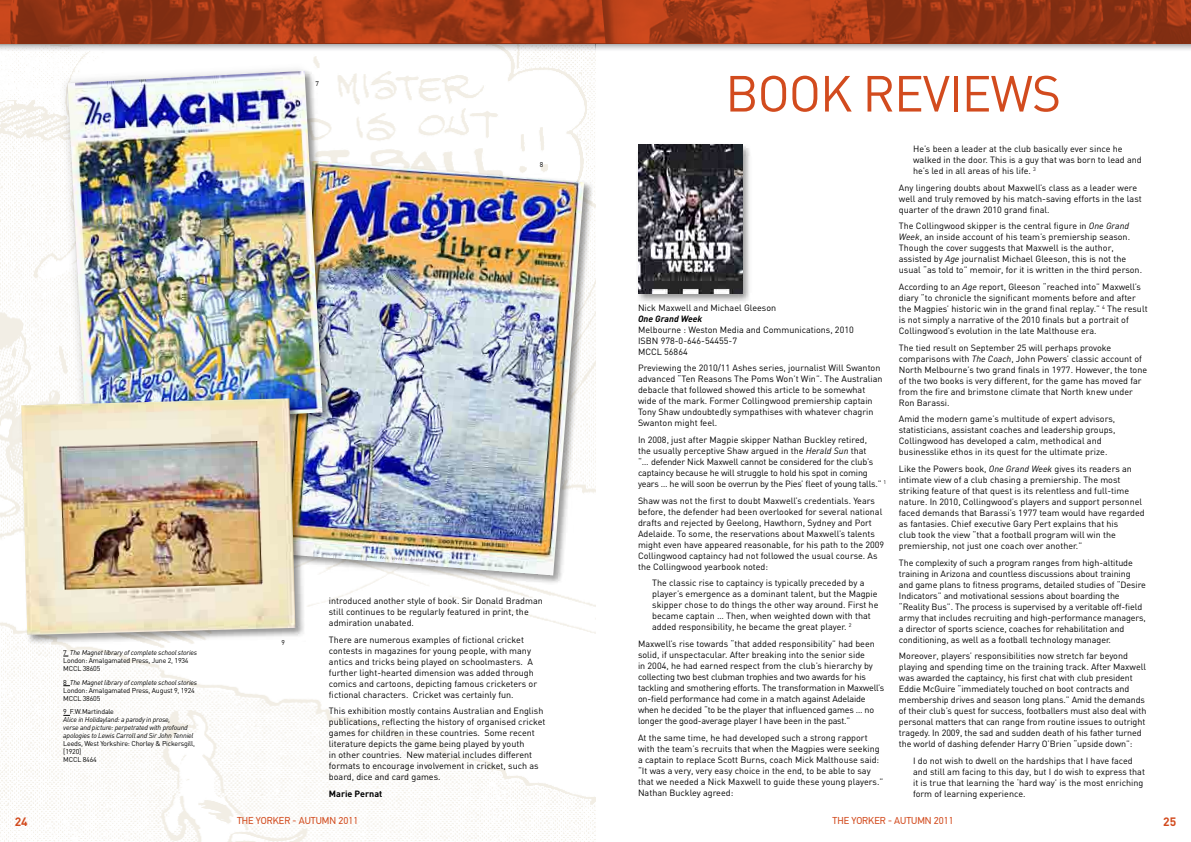
<style>
.page{position:relative;width:1191px;height:842px;background:#fff}
.page>*{position:absolute;margin:0;border:0;box-sizing:border-box;transform-origin:0 0}
.t1{font:50px "DIN";color:#d24b1e}
.t2{font:700 12px "DIN";color:#d24b1e}
.t3{font:10px "PF Din Text Pro";color:#d24b1e}
.t4{font:9px/11px "DIN";color:#000}
.t5{font:9px/11px "DIN";letter-spacing:-.02em;color:#000}
.t6{font:italic 700 9px "DIN";color:#000}
.t7{font:700 9px "DIN";color:#000}
.t8{font:7px/8px "DIN";letter-spacing:-.025em;color:#000}
.t9{font:italic 7px/8px "DIN";letter-spacing:-.025em;color:#000}
.t10{font:7px "DIN";letter-spacing:-.025em;color:#000;scale:.95 1}
.s1{font-style:italic}
</style>
<div class="page">
<img style="left:0;top:51px;width:595px;height:791px">
<svg style="left:0;top:43px;width:595px;height:8px"></svg>
<svg style="left:595px;top:43px;width:596px;height:8px"></svg>
<svg style="left:0;top:0;width:1191px;height:43px;background:#9f3816"></svg>
<div style="left:280px;top:159px;width:314px;height:426px;background:#000;opacity:.4"></div>
<img style="left:305px;top:161px;width:279px;height:414px">
<img style="left:59px;top:62px;width:273px;height:373px">
<img style="left:68px;top:71px;width:254px;height:354px">
<div style="left:636px;top:143px;width:116px;height:160px;background:#000;opacity:.4"></div>
<img style="left:638px;top:145px;width:104px;height:148px">
<div style="left:19px;top:396px;width:286px;height:249px;background:#000;opacity:.4"></div>
<img style="left:21px;top:398px;width:274px;height:237px">
<p class="t10" style="left:315px;top:80px;width:5px">7</p>
<p class="t10" style="left:540px;top:160px;width:5px">8</p>
<p class="t8" style="left:63px;top:648px;width:135px">7 <span class="s1">The Magnet library of complete school stories<br></span>London: Amalgamated Press, June 2, 1934<br>MCCL 38605</p>
<p class="t8" style="left:63px;top:678px;width:135px">8 <span class="s1">The Magnet library of complete school stories<br></span>London: Amalgamated Press, August 9, 1924<br>MCCL 38605</p>
<p class="t8" style="left:63px;top:708px;width:52px">9 F.W.Martindale</p>
<p class="t9" style="left:63px;top:716px;width:132px">Alice in Holidayland: a parody in prose,<br>verse and picture: perpetrated with profound apologies to Lewis Carroll and Sir John Tenniel</p>
<p class="t8" style="left:63px;top:740px;width:133px">Leeds, West Yorkshire: Chorley &amp; Pickersgill, [1920]<br>MCCL 8464</p>
<p class="t10" style="left:281px;top:638px;width:5px">9</p>
<p class="t4" style="left:329px;top:595px;width:215px">introduced another style of book. Sir Donald Bradman still continues to be regularly featured in print, the admiration unabated.</p>
<p class="t4" style="left:329px;top:634px;width:210px">There are numerous examples of fictional cricket contests in magazines for young people, with many antics and tricks being played on schoolmasters. A further light-hearted dimension was added through comics and cartoons, depicting famous cricketers or fictional characters. Cricket was certainly fun.</p>
<p class="t4" style="left:329px;top:705px;width:218px">This exhibition mostly contains Australian and English publications, reflecting the history of organised cricket games for children in these countries. Some recent literature depicts the game being played by youth<br>in other countries. New material includes different formats to encourage involvement in cricket, such as board, dice and card games.</p>
<p class="t7" style="left:329px;top:788px;width:55px">Marie Pernat</p>
<h1 class="t1" style="left:725px;top:62px;width:64px">Book</h1>
<h1 class="t1" style="left:862px;top:62px;width:60px">Reviews</h1>
<p class="t4" style="left:638px;top:302px;width:140px">Nick Maxwell and Michael Gleeson</p>
<p class="t6" style="left:638px;top:313px;width:66px">One Grand Week</p>
<p class="t4" style="left:638px;top:324px;width:217px">Melbourne : Weston Media and Communications, 2010<br>ISBN 978-0-646-54455-7<br>MCCL 56864</p>
<p class="t4" style="left:638px;top:362px;width:246px">Previewing the 2010/11 Ashes series, journalist Will Swanton advanced “Ten Reasons The Poms Won’t Win”. The Australian debacle that followed showed this article to be somewhat wide of the mark. Former Collingwood premiership captain Tony Shaw undoubtedly sympathises with whatever chagrin Swanton might feel.</p>
<p class="t5" style="left:638px;top:434px;width:250px">In 2008, just after Magpie skipper Nathan Buckley retired,<br>the usually perceptive Shaw argued in the <span class="s1">Herald Sun</span> that<br>“… defender Nick Maxwell cannot be considered for the club’s captaincy because he will struggle to hold his spot in coming years … he will soon be overrun by the Pies’ fleet of young talls.” <sup>1</sup></p>
<p class="t4" style="left:638px;top:495px;width:248px">Shaw was not the first to doubt Maxwell’s credentials. Years before, the defender had been overlooked for several national drafts and rejected by Geelong, Hawthorn, Sydney and Port Adelaide. To some, the reservations about Maxwell’s talents might even have appeared reasonable, for his path to the 2009<br>Collingwood captaincy had not followed the usual course. As the Collingwood yearbook noted:</p>
<p class="t4" style="left:652px;top:577px;width:228px">The classic rise to captaincy is typically preceded by a player’s emergence as a dominant talent, but the Magpie skipper chose to do things the other way around. First he became captain … Then, when weighted down with that added responsibility, he became the great player. <sup>2</sup></p>
<p class="t5" style="left:638px;top:638px;width:248px">Maxwell’s rise towards “that added responsibility” had been solid, if unspectacular. After breaking into the senior side<br>in 2004, he had earned respect from the club’s hierarchy by collecting two best clubman trophies and two awards for his tackling and smothering efforts. The transformation in Maxwell’s on-field performance had come in a match against Adelaide when he decided “to be the player that influenced games … no longer the good-average player I have been in the past.”</p>
<p class="t4" style="left:638px;top:732px;width:247px">At the same time, he had developed such a strong rapport with the team’s recruits that when the Magpies were seeking a captain to replace Scott Burns, coach Mick Malthouse said: “It was a very, very easy choice in the end, to be able to say that we needed a Nick Maxwell to guide these young players.” Nathan Buckley agreed:</p>
<p class="t4" style="left:913px;top:143px;width:230px">He’s been a leader at the club basically ever since he walked in the door. This is a guy that was born to lead and he’s led in all areas of his life. <sup>3</sup></p>
<p class="t4" style="left:899px;top:182px;width:244px">Any lingering doubts about Maxwell’s class as a leader were well and truly removed by his match-saving efforts in the last quarter of the drawn 2010 grand final.</p>
<p class="t4" style="left:899px;top:220px;width:245px">The Collingwood skipper is the central figure in <span class="s1">One Grand Week</span>, an inside account of his team’s premiership season.<br>Though the cover suggests that Maxwell is the author, assisted by <span class="s1">Age</span> journalist Michael Gleeson, this is not the usual “as told to” memoir, for it is written in the third person.</p>
<p class="t4" style="left:899px;top:281px;width:250px">According to an <span class="s1">Age</span> report, Gleeson “reached into” Maxwell’s diary “to chronicle the significant moments before and after the Magpies’ historic win in the grand final replay.” <sup>4</sup> The result is not simply a narrative of the 2010 finals but a portrait of Collingwood’s evolution in the late Malthouse era.</p>
<p class="t4" style="left:899px;top:342px;width:250px">The tied result on September 25 will perhaps provoke comparisons with <span class="s1">The Coach</span>, John Powers’ classic account of North Melbourne’s two grand finals in 1977. However, the tone of the two books is very different, for the game has moved far from the fire and brimstone climate that North knew under Ron Barassi.</p>
<p class="t4" style="left:899px;top:413px;width:218px">Amid the modern game’s multitude of expert advisors, statisticians, assistant coaches and leadership groups, Collingwood has developed a calm, methodical and businesslike ethos in its quest for the ultimate prize.</p>
<p class="t4" style="left:899px;top:463px;width:247px">Like the Powers book, <span class="s1">One Grand Week</span> gives its readers an intimate view of a club chasing a premiership. The most striking feature of that quest is its relentless and full-time nature. In 2010, Collingwood’s players and support personnel faced demands that Barassi’s 1977 team would have regarded as fantasies. Chief executive Gary Pert explains that his<br>club took the view “that a football program will win the premiership, not just one coach over another.”</p>
<p class="t4" style="left:899px;top:557px;width:248px">The complexity of such a program ranges from high-altitude training in Arizona and countless discussions about training and game plans to fitness programs, detailed studies of “Desire Indicators” and motivational sessions about boarding the “Reality Bus”. The process is supervised by a veritable off-field army that includes recruiting and high-performance managers, a director of sports science, coaches for rehabilitation and conditioning, as well as a football technology manager.</p>
<p class="t4" style="left:899px;top:650px;width:249px">Moreover, players’ responsibilities now stretch far beyond playing and spending time on the training track. After Maxwell was awarded the captaincy, his first chat with club president Eddie McGuire “immediately touched on boot contracts and membership drives and season long plans.” Amid the demands of their club’s quest for success, footballers must also deal with personal matters that can range from routine issues to outright tragedy. In 2009, the sad and sudden death of his father turned the world of dashing defender Harry O’Brien “upside down”:</p>
<p class="t4" style="left:913px;top:755px;width:233px">I do not wish to dwell on the hardships that I have faced and still am facing to this day, but I do wish to express that it is true that learning the ‘hard way’ is the most enriching form of learning experience.</p>
<h2 class="t2" style="left:15px;top:814px;width:15px">24</h2>
<p class="t3" style="left:237px;top:815px;width:123px">THE YORKER - AUTUMN 2011</p>
<p class="t3" style="left:832px;top:815px;width:123px">THE YORKER - AUTUMN 2011</p>
<h2 class="t2" style="left:1163px;top:814px;width:15px">25</h2>
</div>
